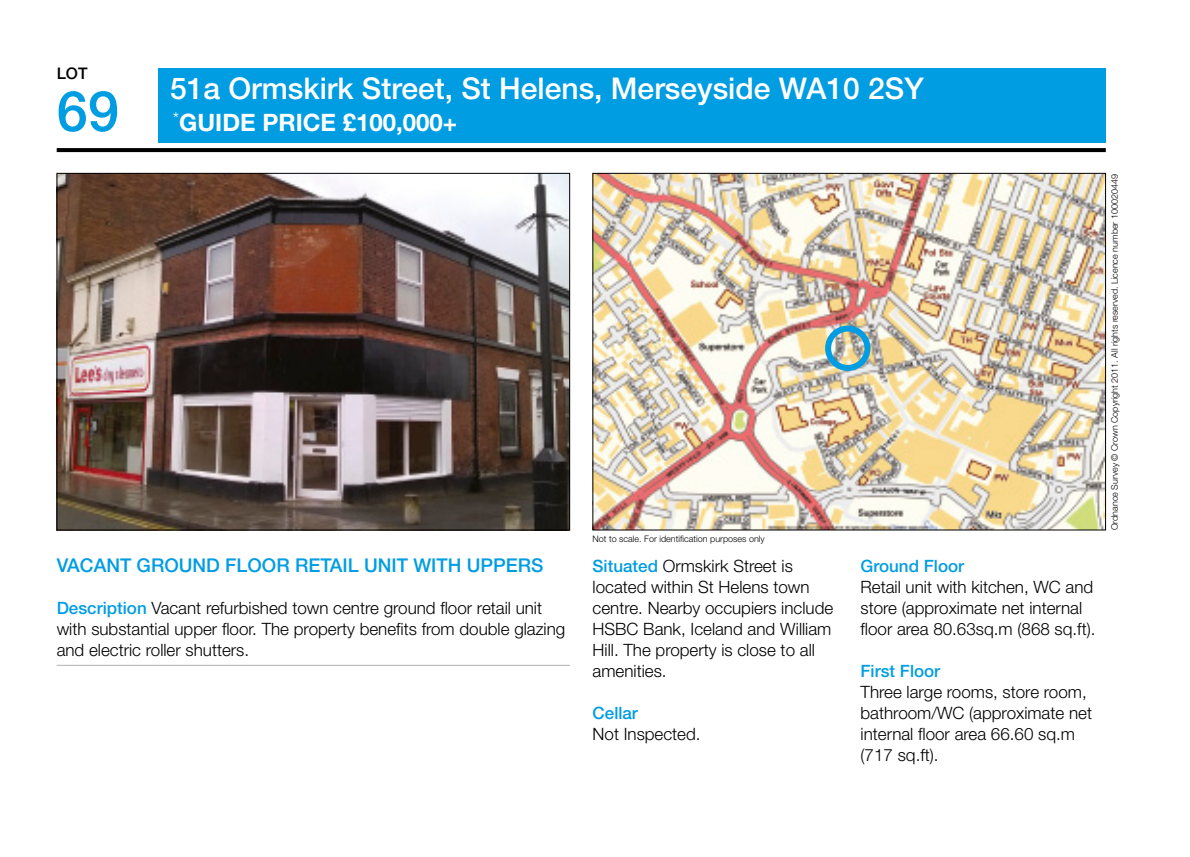
<style>
.page{position:relative;width:1190px;height:857px;background:#fff}
.page>*{position:absolute;margin:0;border:0;box-sizing:border-box;transform-origin:0 0}
.t1{font:500 56px "Helvetica Neue LT Std";color:#009de2}
.t2{font:500 30px "Helvetica Neue LT Std";color:#fff}
.t3{font:700 24px "Helvetica Neue LT Std";color:#fff}
.t4{font:500 19px "Helvetica Neue LT Std";color:#009de2}
.t5{font:300 17px/21px "Helvetica Neue LT Std";color:#000}
.t6{font:500 17px "Helvetica Neue LT Std";color:#009de2}
.t7{font:500 16px "Helvetica Neue LT Std";color:#000}
.t8{font:300 9px "Helvetica Neue LT Std";color:#000}
.s1{font-weight:500;color:#009de2}
</style>
<div class="page">
<svg style="left:57px;top:148px;width:1049px;height:4px;background:#050505"></svg>
<div style="left:159px;top:68px;width:947px;height:74px;background:#009de2"></div>
<img style="left:594px;top:175px;width:510px;height:353px">
<div style="left:825px;top:325px;width:45px;height:46px;border:6px solid #009de2;border-radius:50%"></div>
<img style="left:59px;top:175px;width:509px;height:353px">
<hr style="left:57px;top:665px;width:513px;height:1px;background:#b0b2b2">
<p class="t7" style="left:57px;top:64px;width:32px">LOT</p>
<h1 class="t1" style="left:57px;top:78px;width:64px">69</h1>
<h2 class="t2" style="left:170px;top:71px;width:755px">51a Ormskirk Street, St Helens, Merseyside WA10 2SY</h2>
<h3 class="t3" style="left:173px;top:108px;width:286px"><sup>*</sup>GUIDE PRICE £100,000+</h3>
<p class="t8" style="left:592px;top:533px;width:174px">Not to scale. For identification purposes only</p>
<p class="t4" style="left:57px;top:554px;width:25px">Vacant</p>
<p class="t4" style="left:137px;top:554px;width:15px">ground</p>
<p class="t4" style="left:225px;top:554px;width:14px">floor</p>
<p class="t4" style="left:295px;top:554px;width:12px">retail</p>
<p class="t4" style="left:364px;top:554px;width:12px">unit</p>
<p class="t4" style="left:413px;top:554px;width:13px">with</p>
<p class="t4" style="left:467px;top:554px;width:14px">uppers</p>
<p class="t5" style="left:57px;top:597px;width:510px"><span class="s1">Description</span> Vacant refurbished town centre ground floor retail unit with substantial upper floor. The property benefits from double glazing and electric roller shutters.</p>
<p class="t5" style="left:592px;top:555px;width:242px"><span class="s1">Situated</span> Ormskirk Street is located within St Helens town centre. Nearby occupiers include<br>HSBC Bank, Iceland and William<br>Hill. The property is close to all amenities.</p>
<p class="t6" style="left:592px;top:703px;width:47px">Cellar</p>
<p class="t5" style="left:592px;top:723px;width:110px">Not Inspected.</p>
<p class="t6" style="left:860px;top:556px;width:105px">Ground Floor</p>
<p class="t5" style="left:860px;top:576px;width:236px">Retail unit with kitchen, WC and store (approximate net internal floor area 80.63sq.m (868 sq.ft).</p>
<p class="t6" style="left:860px;top:661px;width:81px">First Floor</p>
<p class="t5" style="left:860px;top:681px;width:233px">Three large rooms, store room, bathroom/WC (approximate net internal floor area 66.60 sq.m (717 sq.ft).</p>
<p class="t8" style="left:1109px;top:530px;width:357px;rotate:-90deg">Ordnance Survey © Crown Copyright 2011. All rights reserved. Licence number 100020449</p>
</div>
